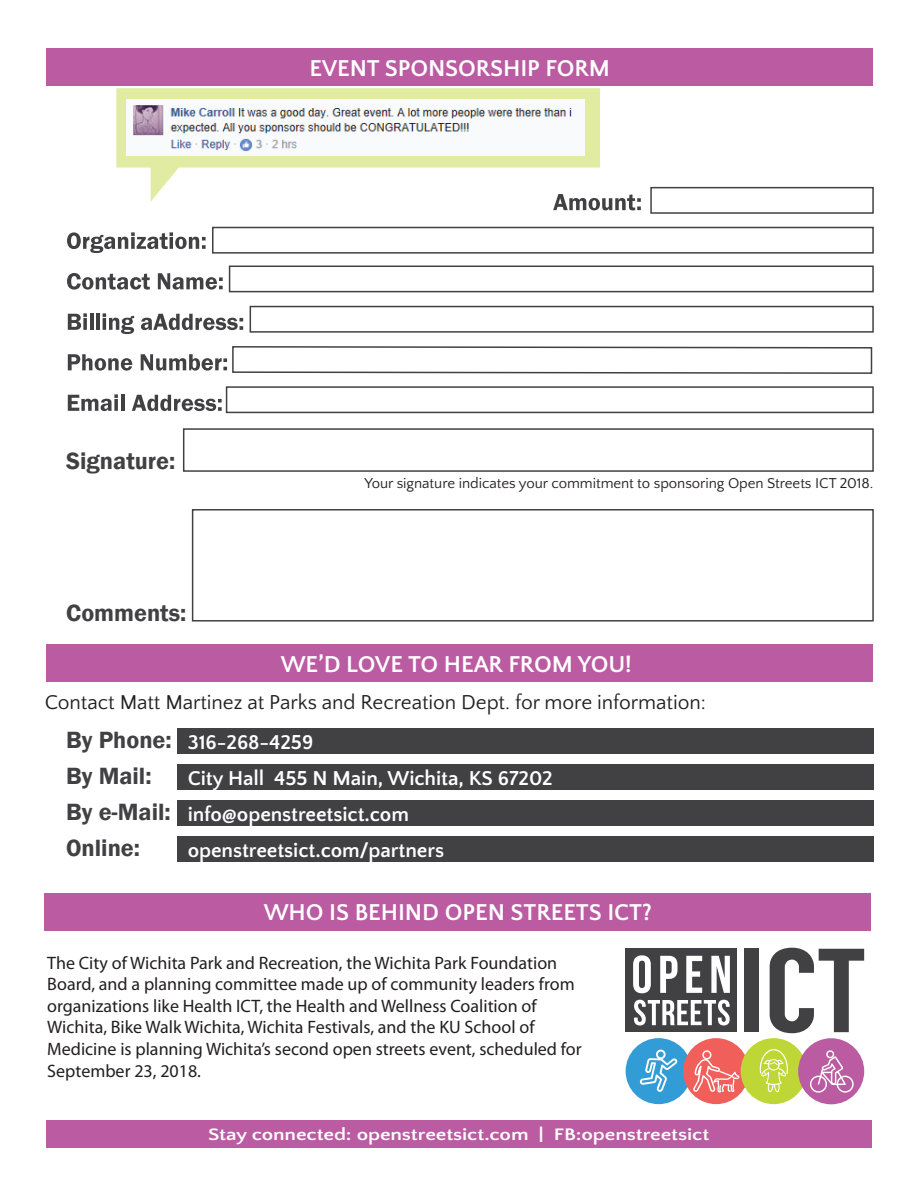
<style>
.page{position:relative;width:918px;height:1188px;background:#fff}
.page>*{position:absolute;margin:0;border:0;box-sizing:border-box;transform-origin:0 0}
.t1{font:600 24.15px/36px "Franklin Gothic";color:#414042}
.t2{font:700 24px "Quattrocento Sans";letter-spacing:-.005em;color:#fff}
.t3{font:700 21px/36px "Quattrocento Sans";letter-spacing:-.005em;color:#fff}
.t4{font:21px "Quattrocento Sans";letter-spacing:-.005em;color:#231f20}
.t5{font:18px/21.6px "Myriad Pro";color:#231f20}
.t6{font:700 17.4px "Quattrocento Sans";letter-spacing:-.005em;color:#fff;scale:1.21 1}
.t7{font:15px "Quattrocento Sans";letter-spacing:-.005em;color:#231f20}
</style>
<div class="page">
<div style="left:177px;top:729px;width:697px;height:25px;background:#414042"></div>
<div style="left:212px;top:227px;width:662px;height:27px;border:2px solid #414042"></div>
<div style="left:229px;top:266px;width:645px;height:26px;border:2px solid #414042"></div>
<div style="left:250px;top:306px;width:624px;height:27px;border:2px solid #414042"></div>
<div style="left:226px;top:386px;width:648px;height:27px;border:2px solid #414042"></div>
<div style="left:650px;top:187px;width:224px;height:27px;border:2px solid #414042"></div>
<div style="left:183px;top:428px;width:691px;height:44px;border:2px solid #414042"></div>
<div style="left:192px;top:509px;width:682px;height:113px;border:2px solid #414042"></div>
<div style="left:177px;top:765px;width:697px;height:25px;background:#414042"></div>
<div style="left:177px;top:801px;width:697px;height:25px;background:#414042"></div>
<div style="left:177px;top:837px;width:697px;height:25px;background:#414042"></div>
<div style="left:46px;top:1120px;width:826px;height:28px;background:#bb5ba2"></div>
<div style="left:626px;top:949px;width:111px;height:83px;background:#414042"></div>
<div style="left:744px;top:949px;width:15px;height:83px;background:#414042"></div>
<svg style="left:770px;top:948px;width:94px;height:85px"></svg>
<svg style="left:633px;top:955px;width:18px;height:38px"></svg>
<svg style="left:660px;top:956px;width:17px;height:37px"></svg>
<svg style="left:686px;top:956px;width:16px;height:37px"></svg>
<svg style="left:711px;top:956px;width:19px;height:37px"></svg>
<svg style="left:634px;top:1000px;width:96px;height:25px"></svg>
<div style="left:626px;top:1038px;width:66px;height:66px;background:#329cd7;border-radius:50%"></div>
<div style="left:683px;top:1038px;width:66px;height:66px;background:#f15f5a;border-radius:50%"></div>
<div style="left:741px;top:1038px;width:66px;height:66px;background:#bed736;border-radius:50%"></div>
<div style="left:798px;top:1038px;width:66px;height:66px;background:#bb5ba2;border-radius:50%"></div>
<svg style="left:810px;top:1050px;width:44px;height:43px"></svg>
<svg style="left:693px;top:1050px;width:46px;height:43px"></svg>
<svg style="left:640px;top:1049px;width:37px;height:43px"></svg>
<svg style="left:760px;top:1049px;width:28px;height:43px"></svg>
<div style="left:46px;top:644px;width:827px;height:37px;background:#bb5ba2"></div>
<div style="left:44px;top:893px;width:827px;height:37px;background:#bb5ba2"></div>
<svg style="left:67px;top:232px;width:139px;height:21px"></svg>
<svg style="left:67px;top:273px;width:83px;height:17px"></svg>
<svg style="left:158px;top:273px;width:65px;height:17px"></svg>
<svg style="left:68px;top:313px;width:19px;height:17px"></svg>
<hr style="left:90px;top:314px;width:3px;height:16px;background:#414042">
<hr style="left:96px;top:314px;width:4px;height:16px;background:#414042">
<svg style="left:103px;top:313px;width:31px;height:21px"></svg>
<svg style="left:141px;top:314px;width:102px;height:16px"></svg>
<svg style="left:68px;top:354px;width:64px;height:17px"></svg>
<svg style="left:141px;top:346px;width:732px;height:28px"></svg>
<svg style="left:68px;top:394px;width:50px;height:17px"></svg>
<hr style="left:121px;top:395px;width:3px;height:16px;background:#414042">
<svg style="left:132px;top:395px;width:90px;height:16px"></svg>
<svg style="left:553px;top:194px;width:88px;height:16px"></svg>
<svg style="left:116px;top:88px;width:484px;height:114px"></svg>
<img style="left:126px;top:100px;width:459px;height:55px">
<div style="left:46px;top:48px;width:827px;height:37px;background:#bb5ba2"></div>
<h2 class="t2" style="left:310px;top:56px;width:302px">EVENT SPONSORSHIP FORM</h2>
<h1 class="t1" style="left:66px;top:443px;width:111px">Signature:</h1>
<h1 class="t1" style="left:66px;top:595px;width:122px">Comments:</h1>
<p class="t7" style="left:365px;top:475px;width:510px">Your signature indicates your commitment to sponsoring Open Streets ICT 2018.</p>
<h2 class="t2" style="left:281px;top:651px;width:353px">WE’D LOVE TO HEAR FROM YOU!</h2>
<p class="t4" style="left:45px;top:692px;width:662px">Contact Matt Martinez at Parks and Recreation Dept. for more information:</p>
<h1 class="t1" style="left:66px;top:722px;width:107px">By Phone:<br>By Mail:<br>By e-Mail:<br>Online:</h1>
<p class="t3" style="left:188px;top:725px;width:367px">316-268-4259<br>City Hall 455 N Main, Wichita, KS 67202 info@openstreetsict.com openstreetsict.com/partners</p>
<h2 class="t2" style="left:264px;top:899px;width:390px">WHO IS BEHIND OPEN STREETS ICT?</h2>
<p class="t5" style="left:47px;top:951px;width:536px">The City of Wichita Park and Recreation, the Wichita Park Foundation Board, and a planning committee made up of community leaders from organizations like Health ICT, the Health and Wellness Coalition of Wichita, Bike Walk Wichita, Wichita Festivals, and the KU School of Medicine is planning Wichita’s second open streets event, scheduled for September 23, 2018.</p>
<p class="t6" style="left:208px;top:1125px;width:416px">Stay connected: openstreetsict.com | FB:openstreetsict</p>
</div>
